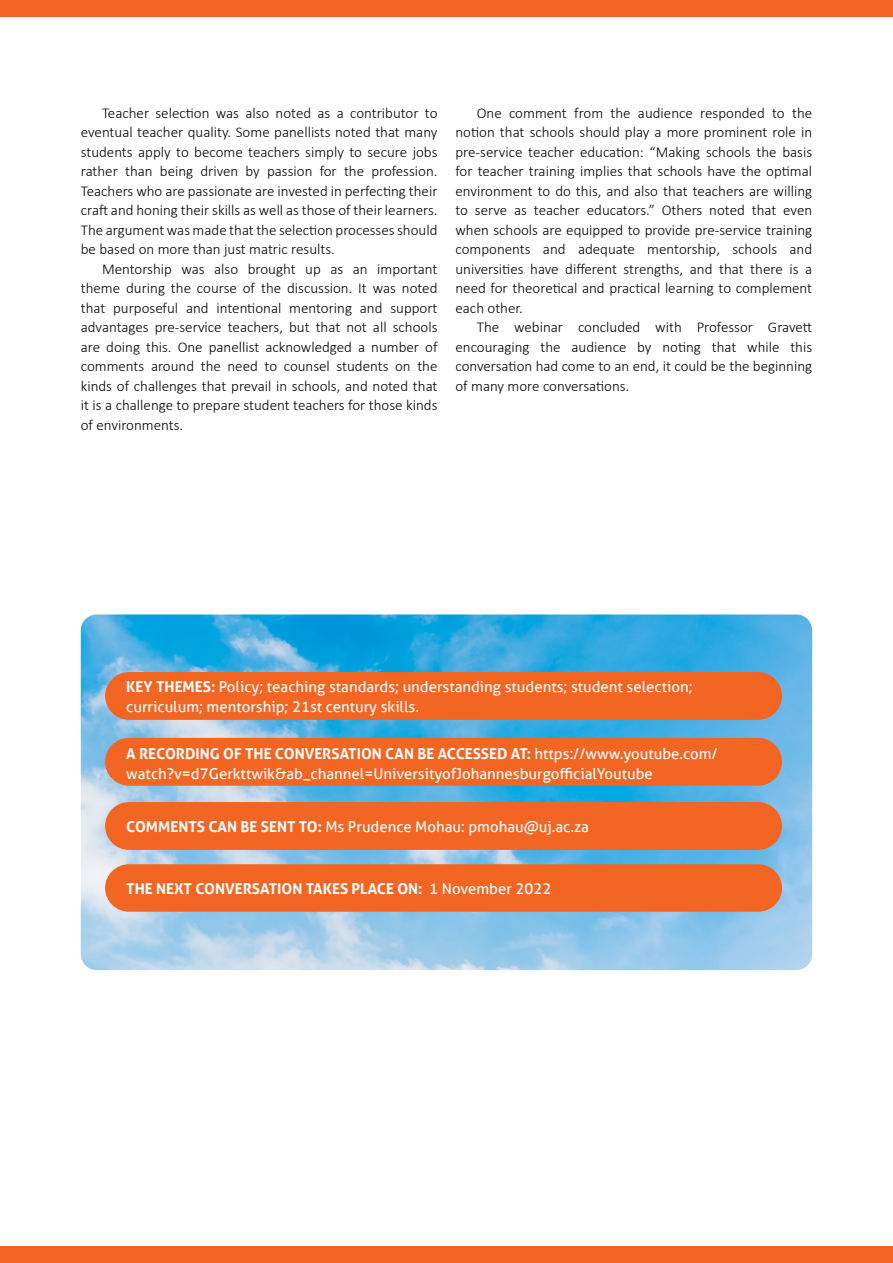
<style>
.page{position:relative;width:893px;height:1263px;background:#fff}
.page>*{position:absolute;margin:0;border:0;box-sizing:border-box;transform-origin:0 0}
.t1{font:300 15px/19.5px "Calibri";color:#000;text-align:justify}
.t2{font:15px/19.5px "Aller";color:#fff}
.t3{font:700 15px "Aller";color:#fff}
.s1{font-weight:700}
.s2{font-weight:400}
</style>
<div class="page">
<img style="left:81px;top:614px;width:731px;height:356px">
<div style="left:105px;top:864px;width:677px;height:48px;background:#f26522;border-radius:24px"></div>
<div style="left:105px;top:738px;width:677px;height:48px;background:#f26522;border-radius:24px"></div>
<div style="left:105px;top:672px;width:677px;height:48px;background:#f26522;border-radius:24px"></div>
<div style="left:105px;top:802px;width:677px;height:48px;background:#f26522;border-radius:24px"></div>
<div style="left:0;top:1246px;width:893px;height:17px;background:#f26522"></div>
<div style="left:0;top:0;width:893px;height:17px;background:#f26522"></div>
<p class="t1" style="left:81px;top:103px;width:358px;text-indent:21px">Teacher selection was also noted as a contributor to eventual teacher quality. Some panellists noted that many students apply to become teachers simply to secure jobs rather than being driven by passion for the profession.<br>Teachers who are passionate are invested in perfecting their craft and honing their skills as well as those of their learners.<br>The argument was made that the selection processes should be based on more than just matric results.</p>
<p class="t1" style="left:81px;top:259px;width:358px;text-indent:21px">Mentorship was also brought up as an important theme during the course of the discussion. It was noted that purposeful and intentional mentoring and support advantages pre-service teachers, but that not all schools are doing this. One panellist acknowledged a number of comments around the need to counsel students on the kinds of challenges that prevail in schools, and noted that it is a challenge to prepare student teachers for those kinds of environments.</p>
<p class="t1" style="left:455px;top:103px;width:358px;text-indent:21px">One comment from the audience responded to the notion that schools should play a more prominent role in pre-service teacher education: “Making schools the basis for teacher training implies that schools have the optimal environment to do this, and also that teachers are willing to serve as teacher educators.” Others noted that even when schools are equipped to provide pre-service training components and adequate mentorship, schools and universities have different strengths, and that there is a need for theoretical and practical learning to complement each other.</p>
<p class="t1" style="left:455px;top:317px;width:358px;text-indent:21px">The webinar concluded with Professor Gravett encouraging the audience by noting that while this conversation had come to an end, it could be the beginning of many more conversations.</p>
<p class="t2" style="left:126px;top:677px;width:568px"><span class="s1">KEY THEMES:</span> Policy; teaching standards; understanding students; student selection; curriculum; mentorship; 21st century skills.</p>
<p class="t2" style="left:126px;top:744px;width:593px"><span class="s1">A RECORDING OF THE CONVERSATION CAN BE ACCESSED AT:</span> https://www.youtube.com/ watch?v=d7Gerkttwik&amp;ab_channel=UniversityofJohannesburgofficialYoutube</p>
<p class="t2" style="left:126px;top:817px;width:464px"><span class="s1">COMMENTS CAN BE SENT TO:</span> Ms Prudence Mohau: pmohau@uj.ac.za</p>
<p class="t3" style="left:126px;top:880px;width:427px">THE NEXT CONVERSATION TAKES PLACE ON: <span class="s2">1 November 2022</span></p>
</div>
